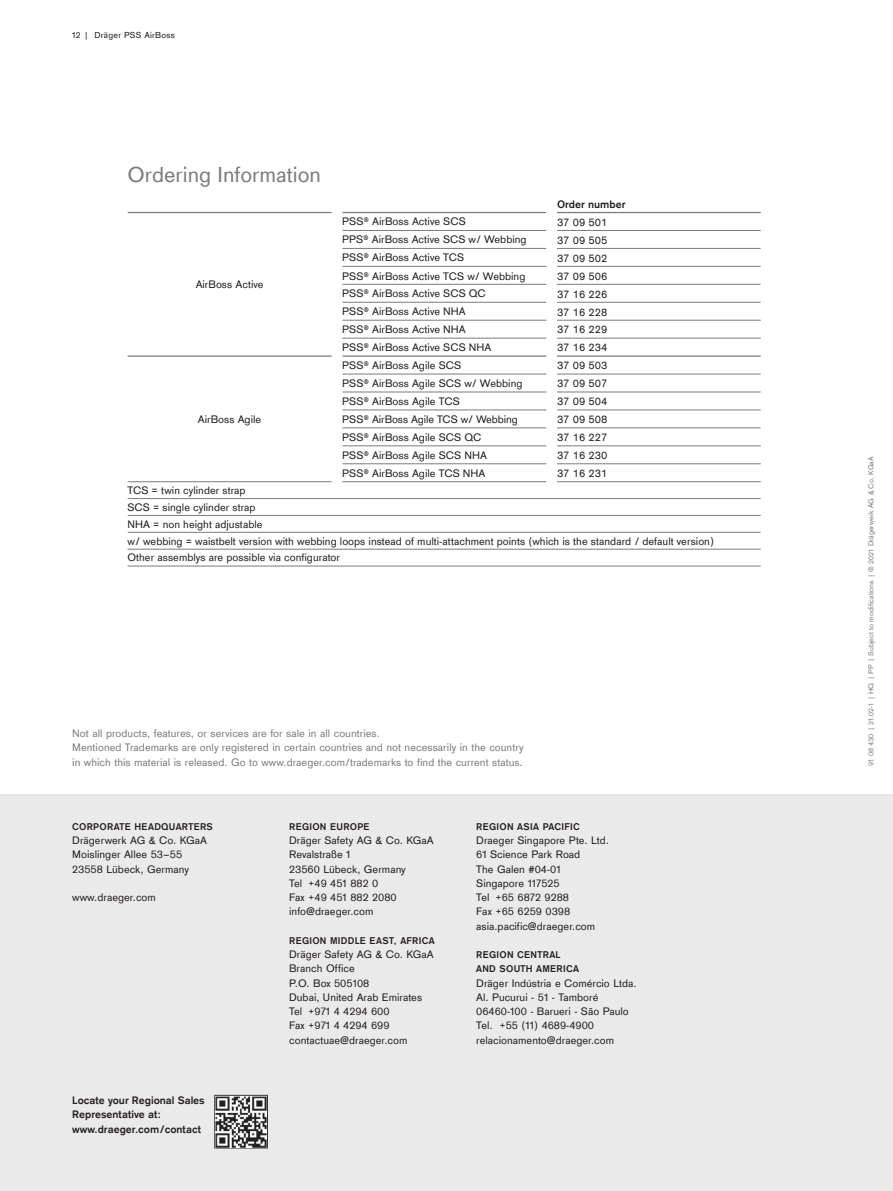
<style>
.page{position:relative;width:893px;height:1191px;background:#fff}
.page>*{position:absolute;margin:0;border:0;box-sizing:border-box;transform-origin:0 0}
.t1{font:22.5px "Draeger Sans Global";color:#7d7c7e}
.t2{font:11.25px/14.2px "Draeger Sans Global";color:#241f1f}
.t3{font:11.25px/14.2px "Draeger Sans Global";color:#7d7c7e}
.t4{font:11.25px "Draeger Sans Tab";color:#241f1f}
.t5{font:700 11.25px/14.2px "Draeger Sans Global";color:#241f1f}
.t6{font:700 10.2px/14.2px "Draeger Sans Global";letter-spacing:.025em;color:#241f1f}
.t7{font:9px "Draeger Sans Global";letter-spacing:.025em;color:#241f1f}
.t8{font:7.5px "Draeger Sans Global";color:#7d7c7e}
.s1{font-family:"Draeger Sans Global"}
</style>
<div class="page">
<div style="left:0;top:794px;width:893px;height:397px;background:#ebeaea"></div>
<svg style="left:214px;top:1094px;width:54px;height:54px"></svg>
<img style="left:216px;top:1096px;width:51px;height:51px">
<hr style="left:342px;top:230px;width:204px;height:1px;background:#7d7c7e">
<hr style="left:557px;top:230px;width:204px;height:1px;background:#7d7c7e">
<hr style="left:342px;top:248px;width:204px;height:1px;background:#7d7c7e">
<hr style="left:557px;top:248px;width:204px;height:1px;background:#7d7c7e">
<hr style="left:342px;top:266px;width:204px;height:1px;background:#7d7c7e">
<hr style="left:557px;top:266px;width:204px;height:1px;background:#7d7c7e">
<hr style="left:342px;top:284px;width:204px;height:1px;background:#7d7c7e">
<hr style="left:557px;top:284px;width:204px;height:1px;background:#7d7c7e">
<hr style="left:342px;top:302px;width:204px;height:1px;background:#7d7c7e">
<hr style="left:557px;top:302px;width:204px;height:1px;background:#7d7c7e">
<hr style="left:342px;top:374px;width:204px;height:1px;background:#7d7c7e">
<hr style="left:557px;top:374px;width:204px;height:1px;background:#7d7c7e">
<hr style="left:342px;top:392px;width:204px;height:1px;background:#7d7c7e">
<hr style="left:557px;top:392px;width:204px;height:1px;background:#7d7c7e">
<hr style="left:342px;top:409px;width:204px;height:1px;background:#7d7c7e">
<hr style="left:557px;top:409px;width:204px;height:1px;background:#7d7c7e">
<hr style="left:342px;top:427px;width:204px;height:1px;background:#7d7c7e">
<hr style="left:557px;top:427px;width:204px;height:1px;background:#7d7c7e">
<hr style="left:342px;top:445px;width:204px;height:1px;background:#7d7c7e">
<hr style="left:557px;top:445px;width:204px;height:1px;background:#7d7c7e">
<hr style="left:342px;top:463px;width:204px;height:1px;background:#7d7c7e">
<hr style="left:557px;top:463px;width:204px;height:1px;background:#7d7c7e">
<hr style="left:342px;top:212px;width:204px;height:1px;background:#7d7c7e">
<hr style="left:557px;top:212px;width:204px;height:1px;background:#7d7c7e">
<hr style="left:342px;top:355px;width:204px;height:2px;background:#7d7c7e">
<hr style="left:557px;top:355px;width:204px;height:2px;background:#7d7c7e">
<hr style="left:342px;top:320px;width:204px;height:1px;background:#7d7c7e">
<hr style="left:557px;top:320px;width:204px;height:1px;background:#7d7c7e">
<hr style="left:342px;top:481px;width:204px;height:1px;background:#7d7c7e">
<hr style="left:557px;top:481px;width:204px;height:1px;background:#7d7c7e">
<hr style="left:128px;top:498px;width:209px;height:1px;background:#7d7c7e">
<hr style="left:337px;top:498px;width:215px;height:1px;background:#7d7c7e">
<hr style="left:552px;top:498px;width:209px;height:1px;background:#7d7c7e">
<hr style="left:128px;top:515px;width:209px;height:1px;background:#7d7c7e">
<hr style="left:337px;top:515px;width:215px;height:1px;background:#7d7c7e">
<hr style="left:552px;top:515px;width:209px;height:1px;background:#7d7c7e">
<hr style="left:128px;top:532px;width:209px;height:1px;background:#7d7c7e">
<hr style="left:337px;top:532px;width:215px;height:1px;background:#7d7c7e">
<hr style="left:552px;top:532px;width:209px;height:1px;background:#7d7c7e">
<hr style="left:128px;top:549px;width:209px;height:1px;background:#7d7c7e">
<hr style="left:337px;top:549px;width:215px;height:1px;background:#7d7c7e">
<hr style="left:552px;top:549px;width:209px;height:1px;background:#7d7c7e">
<hr style="left:128px;top:566px;width:209px;height:1px;background:#7d7c7e">
<hr style="left:337px;top:566px;width:215px;height:1px;background:#7d7c7e">
<hr style="left:552px;top:566px;width:209px;height:1px;background:#7d7c7e">
<hr style="left:128px;top:212px;width:204px;height:1px;background:#7d7c7e">
<hr style="left:342px;top:338px;width:204px;height:1px;background:#7d7c7e">
<hr style="left:557px;top:338px;width:204px;height:1px;background:#7d7c7e">
<hr style="left:128px;top:481px;width:204px;height:1px;background:#7d7c7e">
<hr style="left:128px;top:355px;width:204px;height:2px;background:#7d7c7e">
<p class="t7" style="left:72px;top:29px;width:104px">12 | Dräger PSS AirBoss</p>
<h1 class="t1" style="left:128px;top:161px;width:195px">Ordering Information</h1>
<p class="t2" style="left:196px;top:277px;width:69px">AirBoss Active</p>
<p class="t5" style="left:557px;top:197px;width:70px">Order number</p>
<p class="t2" style="left:342px;top:214px;width:125px">PSS® AirBoss Active SCS</p>
<p class="t4" style="left:557px;top:214px;width:52px">37 09 501</p>
<p class="t2" style="left:342px;top:232px;width:186px">PPS® AirBoss Active SCS w/ Webbing</p>
<p class="t4" style="left:557px;top:232px;width:52px">37 09 505</p>
<p class="t2" style="left:342px;top:250px;width:123px">PSS® AirBoss Active TCS</p>
<p class="t4" style="left:557px;top:250px;width:52px">37 09 502</p>
<p class="t4" style="left:342px;top:268px;width:185px"><span class="s1">PSS®</span> AirBoss Active TCS w/ Webbing</p>
<p class="t4" style="left:557px;top:268px;width:52px">37 09 506</p>
<p class="t2" style="left:342px;top:286px;width:145px">PSS® AirBoss Active SCS QC</p>
<p class="t4" style="left:557px;top:286px;width:52px">37 16 226</p>
<p class="t2" style="left:342px;top:304px;width:125px">PSS® AirBoss Active NHA</p>
<p class="t4" style="left:557px;top:304px;width:52px">37 16 228</p>
<p class="t2" style="left:342px;top:322px;width:125px">PSS® AirBoss Active NHA</p>
<p class="t4" style="left:557px;top:322px;width:52px">37 16 229</p>
<p class="t2" style="left:342px;top:340px;width:151px">PSS® AirBoss Active SCS NHA</p>
<p class="t4" style="left:557px;top:340px;width:52px">37 16 234</p>
<p class="t2" style="left:342px;top:358px;width:120px">PSS® AirBoss Agile SCS</p>
<p class="t4" style="left:557px;top:358px;width:52px">37 09 503</p>
<p class="t2" style="left:342px;top:376px;width:182px">PSS® AirBoss Agile SCS w/ Webbing</p>
<p class="t4" style="left:557px;top:376px;width:52px">37 09 507</p>
<p class="t2" style="left:342px;top:394px;width:119px">PSS® AirBoss Agile TCS</p>
<p class="t4" style="left:557px;top:394px;width:52px">37 09 504</p>
<p class="t2" style="left:342px;top:412px;width:177px">PSS® AirBoss Agile TCS w/ Webbing</p>
<p class="t4" style="left:557px;top:412px;width:52px">37 09 508</p>
<p class="t2" style="left:342px;top:429px;width:140px">PSS® AirBoss Agile SCS QC</p>
<p class="t4" style="left:557px;top:430px;width:52px">37 16 227</p>
<p class="t2" style="left:342px;top:447px;width:146px">PSS® AirBoss Agile SCS NHA</p>
<p class="t4" style="left:557px;top:447px;width:52px">37 16 230</p>
<p class="t2" style="left:342px;top:465px;width:145px">PSS® AirBoss Agile TCS NHA</p>
<p class="t4" style="left:557px;top:465px;width:52px">37 16 231</p>
<p class="t2" style="left:128px;top:481px;width:588px;line-height:16.8px">TCS = twin cylinder strap<br>SCS = single cylinder strap<br>NHA = non height adjustable<br>w/ webbing = waistbelt version with webbing loops instead of multi-attachment points (which is the standard / default version)<br>Other assemblys are possible via configurator</p>
<p class="t2" style="left:198px;top:412px;width:65px">AirBoss Agile</p>
<p class="t3" style="left:72px;top:726px;width:453px">Not all products, features, or services are for sale in all countries.<br>Mentioned Trademarks are only registered in certain countries and not necessarily in the country in which this material is released. Go to www.draeger.com/trademarks to find the current status.</p>
<p class="t6" style="left:72px;top:819px;width:142px">CORPORATE HEADQUARTERS</p>
<p class="t2" style="left:72px;top:833px;width:136px">Drägerwerk AG &amp; Co. KGaA<br>Moislinger Allee 53–55<br>23558 Lübeck, Germany</p>
<p class="t2" style="left:72px;top:890px;width:85px">www.draeger.com</p>
<p class="t5" style="left:72px;top:1093px;width:134px">Locate your Regional Sales<br>Representative at: www.draeger.com/contact</p>
<p class="t6" style="left:289px;top:819px;width:82px">REGION EUROPE</p>
<p class="t2" style="left:289px;top:833px;width:146px">Dräger Safety AG &amp; Co. KGaA<br>Revalstraße 1<br>23560 Lübeck, Germany<br>Tel +49 451 882 0<br>Fax +49 451 882 2080 info@draeger.com</p>
<p class="t6" style="left:289px;top:933px;width:147px">REGION MIDDLE EAST, AFRICA</p>
<p class="t2" style="left:289px;top:947px;width:146px">Dräger Safety AG &amp; Co. KGaA<br>Branch Office<br>P.O. Box 505108<br>Dubai, United Arab Emirates<br>Tel +971 4 4294 600<br>Fax +971 4 4294 699 contactuae@draeger.com</p>
<p class="t6" style="left:476px;top:819px;width:105px">REGION ASIA PACIFIC</p>
<p class="t2" style="left:476px;top:833px;width:134px">Draeger Singapore Pte. Ltd.<br>61 Science Park Road<br>The Galen #04-01<br>Singapore 117525<br>Tel +65 6872 9288<br>Fax +65 6259 0398 asia.pacific@draeger.com</p>
<p class="t6" style="left:476px;top:947px;width:104px">REGION CENTRAL<br>AND SOUTH AMERICA</p>
<p class="t2" style="left:476px;top:975px;width:162px">Dräger Indústria e Comércio Ltda.<br>Al. Pucurui - 51 - Tamboré<br>06460-100 - Barueri - São Paulo<br>Tel. +55 (11) 4689-4900 relacionamento@draeger.com</p>
<p class="t8" style="left:866px;top:765px;width:310px;rotate:-90deg">91 08 430 | 21.02-1 | HQ | PP | Subject to modifications | © 2021 Drägerwerk AG &amp; Co. KGaA</p>
</div>
